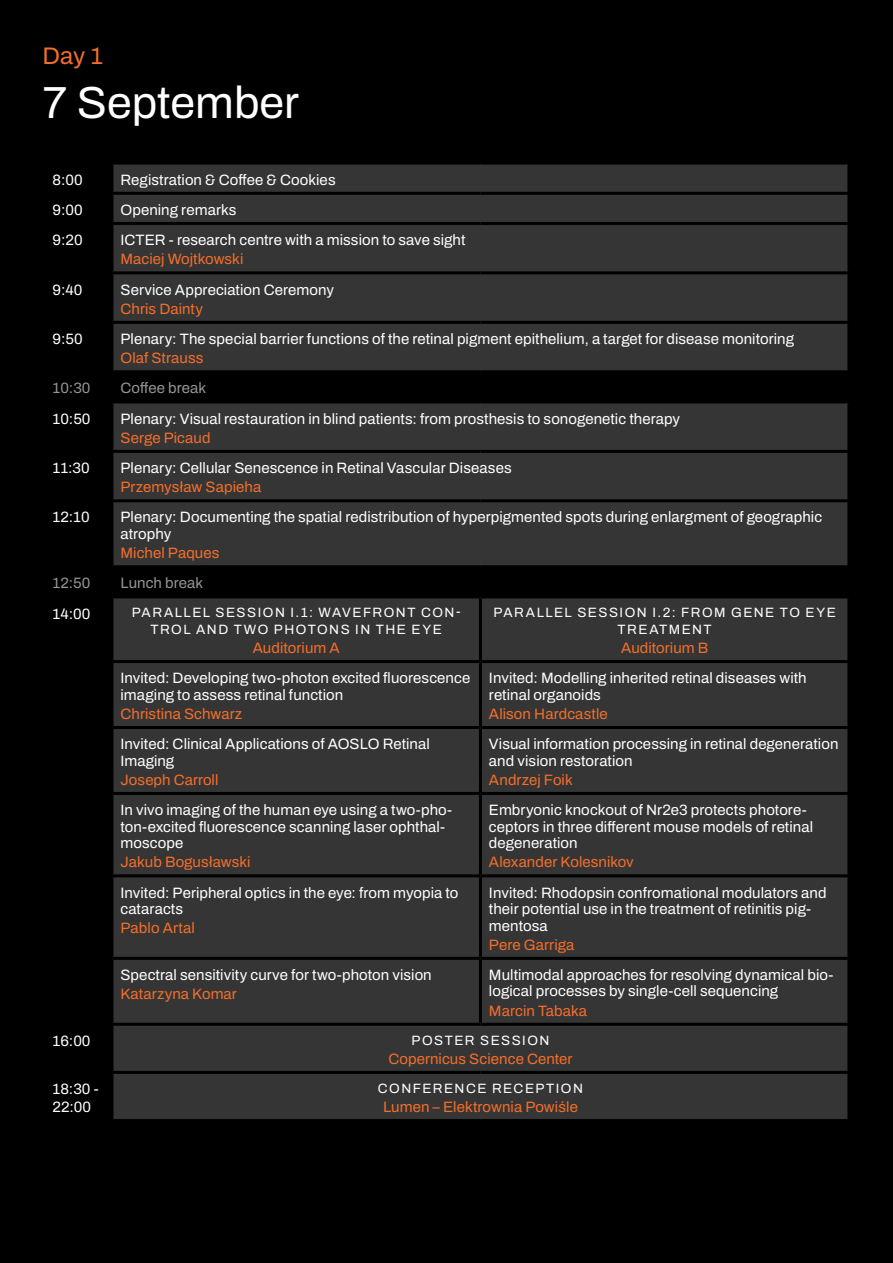
<style>
.page{position:relative;width:893px;height:1263px;background:#000}
.page>*{position:absolute;margin:0;border:0;box-sizing:border-box;transform-origin:0 0}
.t1{font:45px "Archivo";color:#fff}
.t2{font:24px "Archivo";color:#f36e2a}
.Desc{font:15px/16.5px "Archivo";letter-spacing:.005em;color:#fff}
.Desc-2{font:15px "Archivo";letter-spacing:.005em;color:#f36e2a}
.Program-time{font:15px/18px "Archivo";color:#fff}
.Break{font:15px "Archivo";letter-spacing:.01em;color:#939598}
.Program-time-2{font:15px "Archivo";color:#939598}
.Session{font:13.5px/16.5px "Archivo";letter-spacing:.11em;color:#fff;text-align:center}
.s1{font-style:inherit}
</style>
<div class="page">
<div style="left:113px;top:165px;width:734px;height:954px;background:#363536"></div>
<svg style="left:113px;top:373px;width:734px;height:222px;fill:#363536"></svg>
<hr style="left:112px;top:192px;width:368px;height:3px;background:#000">
<hr style="left:480px;top:192px;width:370px;height:3px;background:#000">
<hr style="left:112px;top:222px;width:368px;height:3px;background:#000">
<hr style="left:480px;top:222px;width:370px;height:3px;background:#000">
<hr style="left:112px;top:271px;width:368px;height:3px;background:#000">
<hr style="left:480px;top:271px;width:370px;height:3px;background:#000">
<hr style="left:112px;top:321px;width:368px;height:3px;background:#000">
<hr style="left:480px;top:321px;width:370px;height:3px;background:#000">
<hr style="left:112px;top:370px;width:368px;height:3px;background:#000">
<hr style="left:480px;top:370px;width:370px;height:3px;background:#000">
<hr style="left:112px;top:400px;width:368px;height:3px;background:#000">
<hr style="left:480px;top:400px;width:370px;height:3px;background:#000">
<hr style="left:112px;top:450px;width:368px;height:3px;background:#000">
<hr style="left:480px;top:450px;width:370px;height:3px;background:#000">
<hr style="left:112px;top:499px;width:368px;height:3px;background:#000">
<hr style="left:480px;top:499px;width:370px;height:3px;background:#000">
<hr style="left:112px;top:565px;width:368px;height:3px;background:#000">
<hr style="left:480px;top:565px;width:370px;height:3px;background:#000">
<hr style="left:112px;top:595px;width:368px;height:3px;background:#000">
<hr style="left:480px;top:595px;width:370px;height:3px;background:#000">
<hr style="left:479px;top:598px;width:3px;height:62px;background:#000">
<hr style="left:112px;top:660px;width:368px;height:3px;background:#000">
<hr style="left:480px;top:660px;width:370px;height:3px;background:#000">
<hr style="left:479px;top:663px;width:3px;height:63px;background:#000">
<hr style="left:112px;top:726px;width:368px;height:3px;background:#000">
<hr style="left:480px;top:726px;width:370px;height:3px;background:#000">
<hr style="left:479px;top:729px;width:3px;height:63px;background:#000">
<hr style="left:112px;top:792px;width:368px;height:3px;background:#000">
<hr style="left:480px;top:792px;width:370px;height:3px;background:#000">
<hr style="left:479px;top:795px;width:3px;height:79px;background:#000">
<hr style="left:112px;top:874px;width:368px;height:3px;background:#000">
<hr style="left:480px;top:874px;width:370px;height:3px;background:#000">
<hr style="left:479px;top:877px;width:3px;height:80px;background:#000">
<hr style="left:112px;top:957px;width:368px;height:3px;background:#000">
<hr style="left:480px;top:957px;width:370px;height:3px;background:#000">
<hr style="left:479px;top:960px;width:3px;height:63px;background:#000">
<hr style="left:112px;top:1023px;width:368px;height:3px;background:#000">
<hr style="left:480px;top:1023px;width:370px;height:3px;background:#000">
<hr style="left:112px;top:1071px;width:368px;height:3px;background:#000">
<hr style="left:480px;top:1071px;width:370px;height:3px;background:#000">
<h2 class="t2" style="left:43px;top:37px;width:62px">Day 1</h2>
<h1 class="t1" style="left:43px;top:68px;width:258px">7 September</h1>
<p class="Program-time" style="left:53px;top:171px;width:32px">8:00</p>
<p class="Desc" style="left:120px;top:171px;width:217px">Registration &amp; Coffee &amp; Cookies</p>
<p class="Program-time" style="left:53px;top:201px;width:32px">9:00</p>
<p class="Desc" style="left:120px;top:202px;width:117px">Opening remarks</p>
<p class="Program-time" style="left:53px;top:231px;width:32px">9:20</p>
<p class="Desc" style="left:120px;top:232px;width:347px">ICTER - research centre with a mission to save sight</p>
<p class="Desc-2" style="left:120px;top:248px;width:124px">Maciej Wojtkowski</p>
<p class="Program-time" style="left:53px;top:280px;width:31px">9:40</p>
<p class="Desc" style="left:120px;top:281px;width:215px">Service Appreciation Ceremony</p>
<p class="Desc-2" style="left:120px;top:297px;width:84px">Chris Dainty</p>
<p class="Program-time" style="left:53px;top:330px;width:32px">9:50</p>
<p class="Desc" style="left:120px;top:331px;width:675px">Plenary: The special barrier functions of the retinal pigment epithelium, a target for disease monitoring</p>
<p class="Desc-2" style="left:120px;top:347px;width:85px">Olaf Strauss</p>
<p class="Program-time-2" style="left:53px;top:377px;width:40px">10:30</p>
<p class="Break" style="left:120px;top:377px;width:87px">Coffee break</p>
<p class="Program-time" style="left:53px;top:409px;width:40px">10:50</p>
<p class="Desc" style="left:120px;top:410px;width:561px">Plenary: Visual restauration in blind patients: from prosthesis to sonogenetic therapy</p>
<p class="Desc-2" style="left:120px;top:426px;width:92px">Serge Picaud</p>
<p class="Program-time" style="left:53px;top:459px;width:39px">11:30</p>
<p class="Desc" style="left:120px;top:460px;width:393px">Plenary: Cellular Senescence in Retinal Vascular Diseases</p>
<p class="Desc-2" style="left:120px;top:476px;width:142px">Przemysław Sapieha</p>
<p class="Program-time" style="left:53px;top:508px;width:39px">12:10</p>
<p class="Desc" style="left:120px;top:509px;width:703px">Plenary: Documenting the spatial redistribution of hyperpigmented spots during enlargment of geographic atrophy</p>
<p class="Desc-2" style="left:120px;top:542px;width:100px">Michel Paques</p>
<p class="Program-time-2" style="left:53px;top:572px;width:39px">12:50</p>
<p class="Break" style="left:120px;top:572px;width:84px">Lunch break</p>
<p class="Program-time" style="left:53px;top:604px;width:39px">14:00</p>
<p class="Session" style="left:132px;top:604px;width:331px">PARALLEL SESSION I.1: WAVEFRONT CON-<br>TROL AND TWO PHOTONS IN THE EYE</p>
<p class="Desc-2" style="left:253px;top:637px;width:88px">Auditorium A</p>
<p class="Session" style="left:493px;top:604px;width:344px">PARALLEL SESSION I.2: FROM GENE TO EYE<br>TREATMENT</p>
<p class="Desc-2" style="left:621px;top:637px;width:89px">Auditorium B</p>
<p class="Desc" style="left:120px;top:670px;width:351px">Invited: Developing two-photon excited fluorescence imaging to assess retinal function</p>
<p class="Desc-2" style="left:120px;top:703px;width:123px">Christina Schwarz</p>
<p class="Desc" style="left:120px;top:736px;width:311px">Invited: Clinical Applications of AOSLO Retinal<br>Imaging</p>
<p class="Desc-2" style="left:120px;top:768px;width:100px">Joseph Car<span class="s1">r</span>oll</p>
<p class="Desc" style="left:120px;top:802px;width:333px">In vivo imaging of the human eye using a two-pho&shy;ton-excited fluorescence scanning laser ophthal&shy;moscope</p>
<p class="Desc-2" style="left:120px;top:851px;width:132px">Jakub Bogusławski</p>
<p class="Desc" style="left:120px;top:884px;width:339px">Invited: Peripheral optics in the eye: from myopia to cataracts</p>
<p class="Desc-2" style="left:120px;top:917px;width:76px">Pablo Artal</p>
<p class="Desc" style="left:120px;top:966px;width:313px">Spectral sensitivity curve for two-photon vision</p>
<p class="Desc-2" style="left:120px;top:983px;width:118px">Katarzyna Komar</p>
<p class="Desc" style="left:489px;top:670px;width:319px">Invited: Modelling inherited retinal diseases with retinal organoids</p>
<p class="Desc-2" style="left:489px;top:703px;width:120px">Alison Hardcastle</p>
<p class="Desc" style="left:489px;top:736px;width:351px">Visual information processing in retinal degeneration and vision restoration</p>
<p class="Desc-2" style="left:489px;top:768px;width:85px">Andrzej Foik</p>
<p class="Desc" style="left:489px;top:802px;width:326px">Embryonic knockout of Nr2e3 protects photore&shy;ceptors in three different mouse models of retinal degeneration</p>
<p class="Desc-2" style="left:489px;top:851px;width:146px">Alexander Kolesnikov</p>
<p class="Desc" style="left:489px;top:884px;width:339px">Invited: Rhodopsin confromational modulators and their potential use in the treatment of retinitis pig&shy;mentosa</p>
<p class="Desc-2" style="left:489px;top:933px;width:87px">Pere Garriga</p>
<p class="Desc" style="left:489px;top:966px;width:346px">Multimodal approaches for resolving dynamical bio&shy;logical processes by single-cell sequencing</p>
<p class="Desc-2" style="left:489px;top:999px;width:100px">Marcin Tabaka</p>
<p class="Program-time" style="left:53px;top:1032px;width:40px">16:00</p>
<p class="Session" style="left:411px;top:1032px;width:140px">POSTER SESSION</p>
<p class="Desc-2" style="left:388px;top:1047px;width:186px">Copernicus Science Center</p>
<p class="Program-time" style="left:53px;top:1080px;width:48px">18:30 -<br>22:00</p>
<p class="Session" style="left:378px;top:1080px;width:207px">CONFERENCE RECEPTION</p>
<p class="Desc-2" style="left:383px;top:1095px;width:196px">Lumen – Elektrownia Powiśle</p>
</div>
